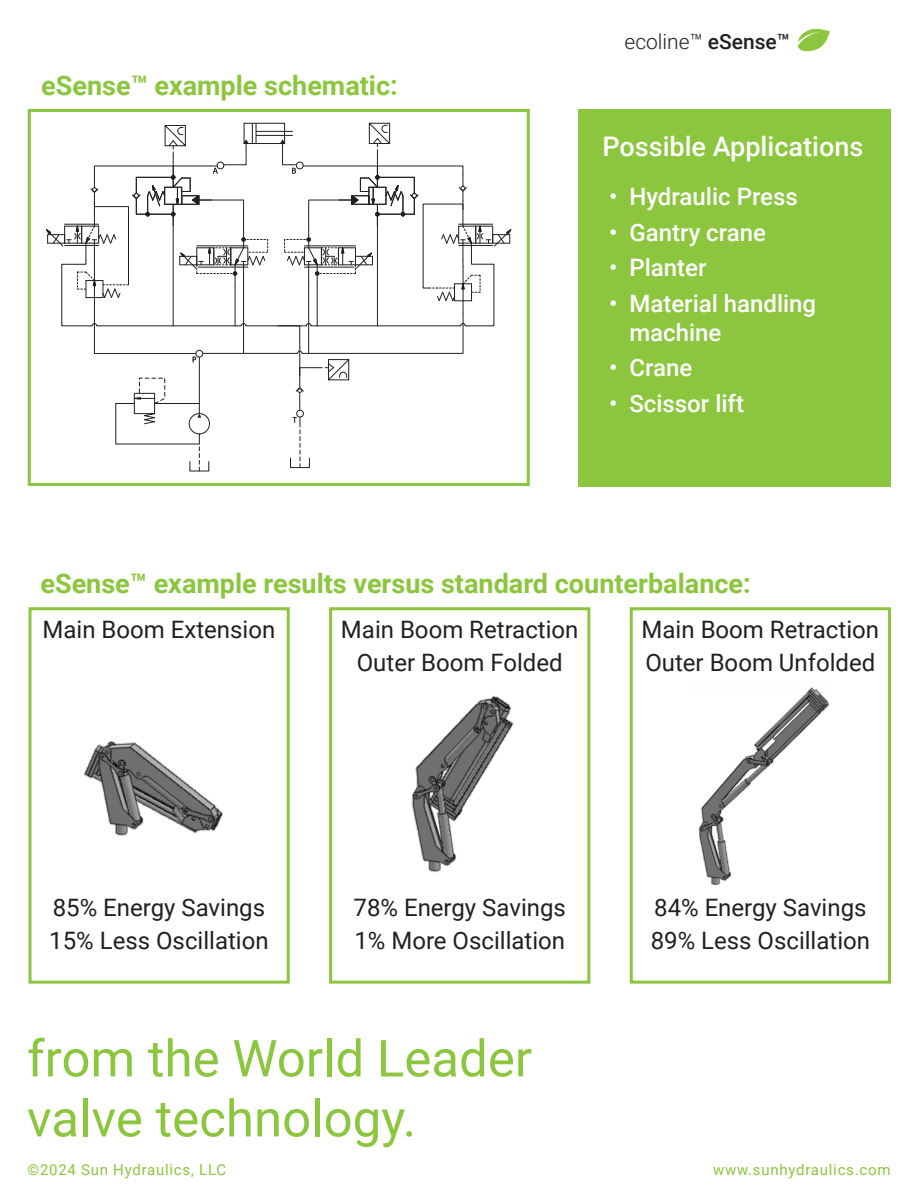
<style>
.page{position:relative;width:918px;height:1188px;background:#fff}
.page>*{position:absolute;margin:0;border:0;box-sizing:border-box;transform-origin:0 0}
.t1{font:51px "Roboto";color:#8bc63e}
.t2{font:700 27px "Roboto";color:#8bc63e}
.t3{font:500 27px "Roboto";color:#fff}
.t4{font:24px "Roboto";color:#231f20}
.t5{font:500 24px/28.8px "Roboto";color:#fff}
.t6{font:300 21px "Roboto";color:#231f20}
.t7{font:15px "Roboto";letter-spacing:.05em;color:#8bc63e}
.s1{font-weight:500}
</style>
<div class="page">
<svg style="left:798px;top:28px;width:32px;height:24px"></svg>
<div style="left:578px;top:109px;width:312px;height:377px;background:#8bc63e"></div>
<svg style="left:46px;top:122px;width:466px;height:349px"></svg>
<div style="left:196px;top:350px;width:7px;height:7px;background:#fff;border-radius:50%"></div>
<div style="left:196px;top:350px;width:7px;height:7px;border:1px solid #231f20;border-radius:50%"></div>
<div style="left:297px;top:410px;width:6px;height:7px;background:#fff;border-radius:50%"></div>
<div style="left:296px;top:410px;width:8px;height:7px;border:1px solid #231f20;border-radius:50%"></div>
<div style="left:296px;top:162px;width:7px;height:7px;background:#fff;border-radius:50%"></div>
<div style="left:296px;top:162px;width:7px;height:7px;border:1px solid #231f20;border-radius:50%"></div>
<div style="left:217px;top:162px;width:7px;height:7px;background:#fff;border-radius:50%"></div>
<div style="left:217px;top:162px;width:7px;height:7px;border:1px solid #231f20;border-radius:50%"></div>
<div style="left:28px;top:109px;width:502px;height:377px;border:3px solid #8bc63e"></div>
<div style="left:28px;top:607px;width:262px;height:377px;border:3px solid #8bc63e"></div>
<img style="left:83px;top:740px;width:140px;height:96px">
<div style="left:329px;top:607px;width:261px;height:377px;border:3px solid #8bc63e"></div>
<img style="left:411px;top:695px;width:103px;height:178px">
<div style="left:630px;top:607px;width:261px;height:377px;border:3px solid #8bc63e"></div>
<img style="left:698px;top:687px;width:131px;height:198px">
<p class="t2" style="left:41px;top:67px;width:358px">eSense™ example schematic:</p>
<p class="t6" style="left:624px;top:27px;width:167px">ecoline™ <span class="s1">eSense™</span></p>
<p class="t3" style="left:602px;top:127px;width:262px">Possible Applications</p>
<p class="t5" style="left:609px;top:181px;width:190px">• Hydraulic Press</p>
<p class="t5" style="left:609px;top:217px;width:159px">• Gantry crane</p>
<p class="t5" style="left:609px;top:252px;width:99px">• Planter</p>
<p class="t5" style="left:629px;top:288px;width:188px;text-indent:-20px">• Material handling machine</p>
<p class="t5" style="left:609px;top:352px;width:85px">• Crane</p>
<p class="t5" style="left:609px;top:388px;width:136px">• Scissor lift</p>
<p class="t2" style="left:40px;top:564px;width:712px">eSense™ example results versus standard counterbalance:</p>
<p class="t4" style="left:43px;top:612px;width:234px">Main Boom Extension</p>
<p class="t4" style="left:341px;top:612px;width:239px">Main Boom Retraction</p>
<p class="t4" style="left:357px;top:645px;width:207px">Outer Boom Folded</p>
<p class="t4" style="left:642px;top:612px;width:239px">Main Boom Retraction</p>
<p class="t4" style="left:645px;top:645px;width:232px">Outer Boom Unfolded</p>
<p class="t4" style="left:53px;top:891px;width:214px">85% Energy Savings</p>
<p class="t4" style="left:49px;top:924px;width:221px">15% Less Oscillation</p>
<p class="t4" style="left:354px;top:891px;width:214px">78% Energy Savings</p>
<p class="t4" style="left:354px;top:924px;width:212px">1% More Oscillation</p>
<p class="t1" style="left:27px;top:1023px;width:507px">from the World Leader</p>
<p class="t1" style="left:27px;top:1083px;width:391px">valve technology.</p>
<p class="t4" style="left:654px;top:891px;width:214px">84% Energy Savings</p>
<p class="t4" style="left:651px;top:924px;width:221px">89% Less Oscillation</p>
<p class="t7" style="left:27px;top:1159px;width:200px">©2024 Sun Hydraulics, LLC</p>
<p class="t7" style="left:713px;top:1159px;width:179px">www.sunhydraulics.com</p>
</div>
